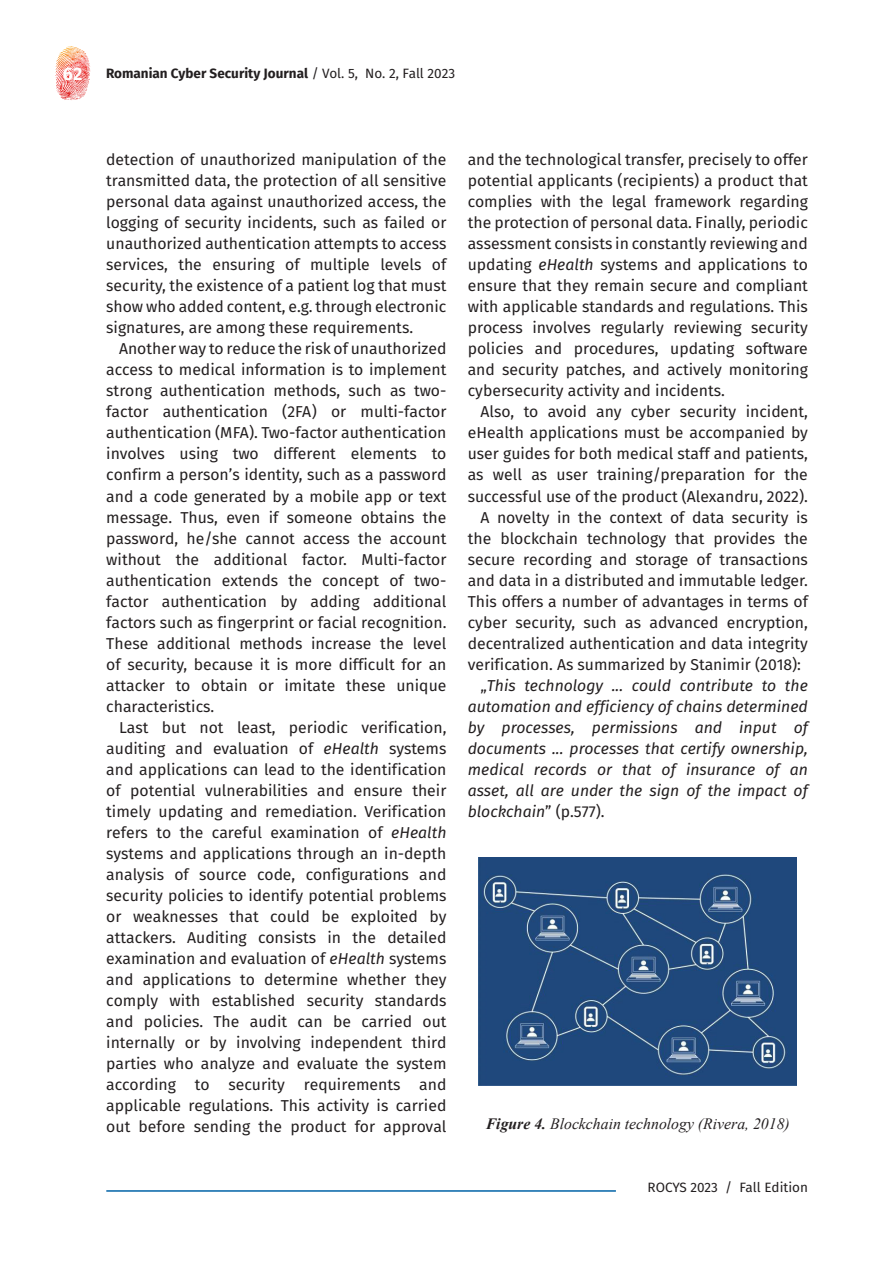
<style>
.page{position:relative;width:893px;height:1263px;background:#fff}
.page>*{position:absolute;margin:0;border:0;box-sizing:border-box;transform-origin:0 0}
.t1{font:700 18px "Fira Sans";color:#fff}
.Body_Text{font:15.75px/21px "Fira Sans";color:#231f20;text-align:justify}
.Body_Text-2{font:italic 15.75px/21px "Fira Sans";color:#231f20;text-align:justify}
.t2{font:italic 15.75px "Times New Roman";color:#231f20}
.t3{font:700 13.5px "Fira Sans";color:#231f20}
.t4{font:13.5px "Fira Sans";color:#231f20}
.s1{font-weight:400}
.s2{font-style:italic}
.s3{font-style:normal}
.s4{font-weight:700}
</style>
<div class="page">
<svg style="left:62px;top:46px;width:23px;height:6px"></svg>
<hr style="left:106px;top:1190px;width:510px;height:2px;background:#0162a7">
<img style="left:479px;top:858px;width:317px;height:228px">
<p class="t1" style="left:63px;top:61px;width:21px">62</p>
<p class="t3" style="left:106px;top:63px;width:350px">Romanian Cyber Security Journal <span class="s1">/ Vol. 5, No. 2, Fall 2023</span></p>
<p class="Body_Text" style="left:106px;top:151px;width:342px">detection of unauthorized manipulation of the transmitted data, the protection of all sensitive personal data against unauthorized access, the logging of security incidents, such as failed or unauthorized authentication attempts to access services, the ensuring of multiple levels of security, the existence of a patient log that must show who added content, e.g. through electronic signatures, are among these requirements.</p>
<p class="Body_Text" style="left:106px;top:340px;width:342px;text-indent:13px">Another way to reduce the risk of unauthorized access to medical information is to implement strong authentication methods, such as two&shy;factor authentication (2FA) or multi-factor authentication (MFA). Two-factor authentication involves using two different elements to confirm a person’s identity, such as a password and a code generated by a mobile app or text message. Thus, even if someone obtains the password, he/she cannot access the account without the additional factor. Multi-factor authentication extends the concept of two&shy;factor authentication by adding additional factors such as fingerprint or facial recognition.<br>These additional methods increase the level of security, because it is more difficult for an attacker to obtain or imitate these unique characteristics.</p>
<p class="Body_Text" style="left:106px;top:718px;width:342px;text-indent:13px">Last but not least, periodic verification, auditing and evaluation of <span class="s2">eHealth</span> systems and applications can lead to the identification of potential vulnerabilities and ensure their timely updating and remediation. Verification refers to the careful examination of <span class="s2">eHealth </span>systems and applications through an in-depth analysis of source code, configurations and security policies to identify potential problems or weaknesses that could be exploited by attackers. Auditing consists in the detailed examination and evaluation of <span class="s2">eHealth</span> systems and applications to determine whether they comply with established security standards and policies. The audit can be carried out internally or by involving independent third parties who analyze and evaluate the system according to security requirements and applicable regulations. This activity is carried out before sending the product for approval</p>
<p class="Body_Text" style="left:468px;top:151px;width:342px">and the technological transfer, precisely to offer potential applicants (recipients) a product that complies with the legal framework regarding the protection of personal data. Finally, periodic assessment consists in constantly reviewing and updating <span class="s2">eHealth</span> systems and applications to ensure that they remain secure and compliant with applicable standards and regulations. This process involves regularly reviewing security policies and procedures, updating software and security patches, and actively monitoring cybersecurity activity and incidents.</p>
<p class="Body_Text" style="left:468px;top:403px;width:342px;text-indent:13px">Also, to avoid any cyber security incident, eHealth applications must be accompanied by user guides for both medical staff and patients, as well as user training/preparation for the successful use of the product (Alexandru, 2022).</p>
<p class="Body_Text" style="left:468px;top:508px;width:342px;text-indent:13px">A novelty in the context of data security is the blockchain technology that provides the secure recording and storage of transactions and data in a distributed and immutable ledger.<br>This offers a number of advantages in terms of cyber security, such as advanced encryption, decentralized authentication and data integrity verification. As summarized by Stanimir (2018):</p>
<p class="Body_Text-2" style="left:468px;top:676px;width:342px;text-indent:13px"><span class="s3">„</span>This technology ... could contribute to the automation and efficiency of chains determined by processes, permissions and input of documents ... processes that certify ownership, medical records or that of insurance of an asset, all are under the sign of the impact of blockchain<span class="s3">” (p.577).</span></p>
<p class="t2" style="left:486px;top:1113px;width:306px"><span class="s4">Figure 4.</span> Blockchain technology (Rivera, 2018)</p>
<p class="t4" style="left:648px;top:1178px;width:162px">ROCYS 2023 / Fall Edition</p>
</div>
